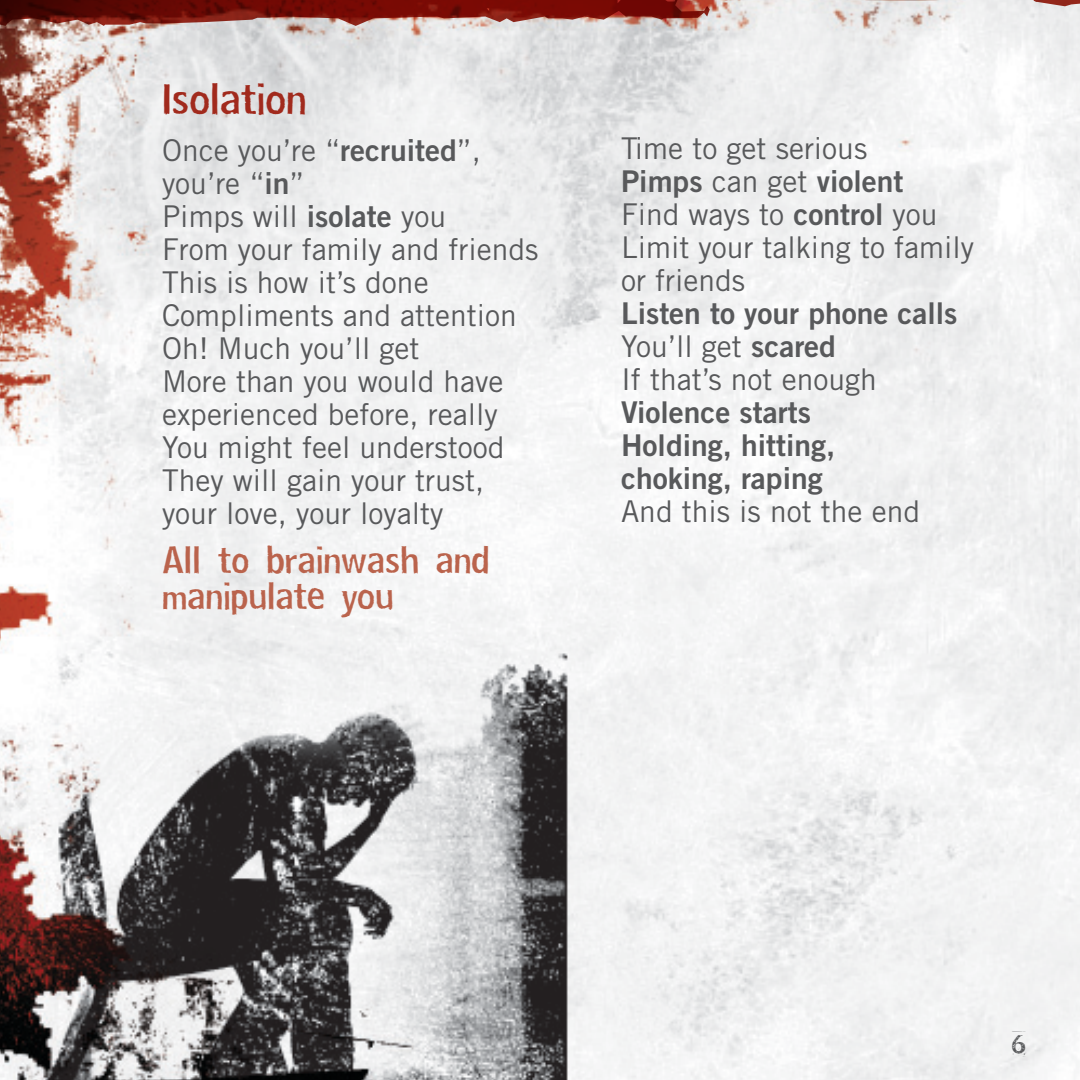
<style>
.page{position:relative;width:1080px;height:1080px;background:#fff}
.page>*{position:absolute;margin:0;border:0;box-sizing:border-box;transform-origin:0 0}
.t1{font:45px "Hoosker Dont";color:#a12a1d}
.t2{font:39px/36px "Hoosker Dont";color:#ba634c}
.t3{font:30px/33px "Trade Gothic";color:#58595b}
.t4{font:30px/33px "Trade Gothic Bold Two";color:#58595b}
.t5{font:27px "Hoosker Doo";color:#58595b}
.s1{font-family:"Trade Gothic Bold Two"}
.s2{font-family:"Trade Gothic"}
</style>
<div class="page">
<img style="left:0;top:28px;width:1080px;height:1052px">
<svg style="left:0;top:0;width:1080px;height:28px;background:#ac7a76"></svg>
<h1 class="t1" style="left:162px;top:73px;width:146px">Isolation</h1>
<p class="t3" style="left:162px;top:133px;width:378px">Once you’re “<span class="s1">recruited</span>”, you’re “<span class="s1">in</span>”<br>Pimps will <span class="s1">isolate</span> you<br>From your family and friends<br>This is how it’s done<br>Compliments and attention<br>Oh! Much you’ll get<br>More than you would have experienced before, really<br>You might feel understood<br>They will gain your trust, your love, your loyalty</p>
<h2 class="t2" style="left:162px;top:543px;width:329px">All to brainwash and manipulate you</h2>
<p class="t3" style="left:621px;top:132px;width:248px">Time to get serious</p>
<p class="t4" style="left:621px;top:165px;width:284px">Pimps <span class="s2">can get</span> violent</p>
<p class="t3" style="left:621px;top:198px;width:355px">Find ways to <span class="s1">control</span> you<br>Limit your talking to family or friends</p>
<p class="t4" style="left:621px;top:297px;width:338px">Listen to your phone calls</p>
<p class="t3" style="left:621px;top:330px;width:257px">You’ll get <span class="s1">scared<br></span>If that’s not enough</p>
<p class="t4" style="left:621px;top:396px;width:216px">Violence starts<br>Holding, hitting, choking, raping</p>
<p class="t3" style="left:621px;top:495px;width:301px">And this is not the end</p>
<p class="t5" style="left:1011px;top:1022px;width:16px">6</p>
</div>
